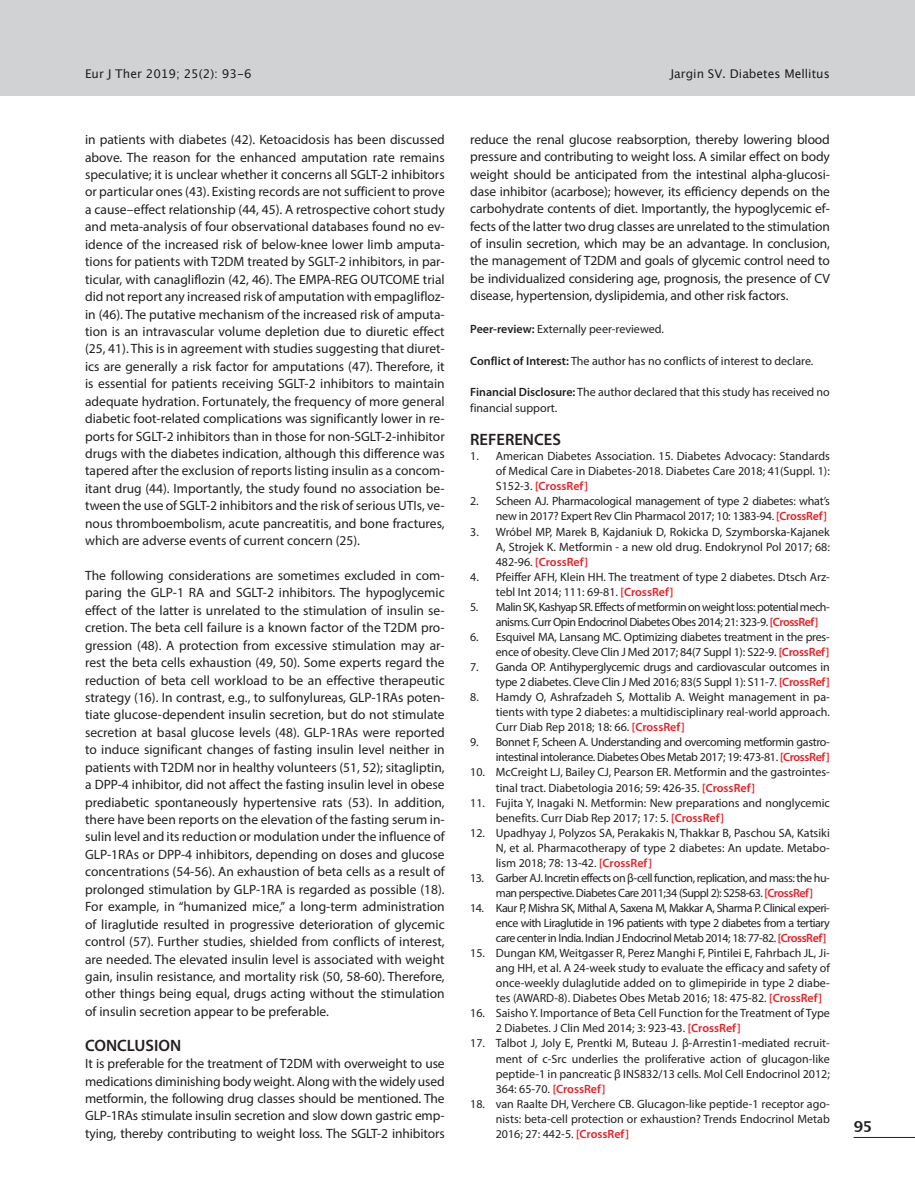
<style>
.page{position:relative;width:915px;height:1191px;background:#fff}
.page>*{position:absolute;margin:0;border:0;box-sizing:border-box;transform-origin:0 0}
.t1{font:600 16.5px "Myriad Pro";color:#231f20}
.t2{font:700 15px "Lucida Grande";color:#231f20}
.t3{font:13.5px/17.4px "Myriad Pro";letter-spacing:-.01em;color:#231f20;text-align:justify}
.t4{font:12px/15px "Myriad Pro";letter-spacing:-.005em;color:#231f20;text-align:justify}
.t5{font:12px/15px "Myriad Pro";letter-spacing:-.04em;color:#231f20}
.t6{font:12px/15px "Myriad Pro";letter-spacing:-.03em;color:#231f20;text-align:right}
.t7{font:12px "Lucida Grande";color:#231f20}
.s1{font-weight:600}
.s2{font-weight:600;color:#ee1d23}
</style>
<div class="page">
<div style="left:0;top:0;width:914px;height:95px;background:#d1d2d4"></div>
<hr style="left:853px;top:1137px;width:61px;height:1px;background:#231f20">
<p class="t7" style="left:85px;top:66px;width:168px">Eur J Ther 2019; 25(2): 93-6</p>
<p class="t7" style="left:670px;top:66px;width:161px">Jargin SV. Diabetes Mellitus</p>
<p class="t3" style="left:85px;top:131px;width:361px">in patients with diabetes (42). Ketoacidosis has been discussed above. The reason for the enhanced amputation rate remains speculative; it is unclear whether it concerns all SGLT-2 inhibitors or particular ones (43). Existing records are not sufficient to prove a cause–effect relationship (44, 45). A retrospective cohort study and meta-analysis of four observational databases found no ev&shy;idence of the increased risk of below-knee lower limb amputa&shy;tions for patients with T2DM treated by SGLT-2 inhibitors, in par&shy;ticular, with canagliflozin (42, 46). The EMPA-REG OUTCOME trial did not report any increased risk of amputation with empaglifloz&shy;in (46). The putative mechanism of the increased risk of amputa&shy;tion is an intravascular volume depletion due to diuretic effect (25, 41). This is in agreement with studies suggesting that diuret&shy;ics are generally a risk factor for amputations (47). Therefore, it is essential for patients receiving SGLT-2 inhibitors to maintain adequate hydration. Fortunately, the frequency of more general diabetic foot-related complications was significantly lower in re&shy;ports for SGLT-2 inhibitors than in those for non-SGLT-2-inhibitor drugs with the diabetes indication, although this difference was tapered after the exclusion of reports listing insulin as a concom&shy;itant drug (44). Importantly, the study found no association be&shy;tween the use of SGLT-2 inhibitors and the risk of serious UTIs, ve&shy;nous thromboembolism, acute pancreatitis, and bone fractures, which are adverse events of current concern (25).</p>
<p class="t3" style="left:85px;top:566px;width:361px">The following considerations are sometimes excluded in com&shy;paring the GLP-1 RA and SGLT-2 inhibitors. The hypoglycemic effect of the latter is unrelated to the stimulation of insulin se&shy;cretion. The beta cell failure is a known factor of the T2DM pro&shy;gression (48). A protection from excessive stimulation may ar&shy;rest the beta cells exhaustion (49, 50). Some experts regard the reduction of beta cell workload to be an effective therapeutic strategy (16). In contrast, e.g., to sulfonylureas, GLP-1RAs poten&shy;tiate glucose-dependent insulin secretion, but do not stimulate secretion at basal glucose levels (48). GLP-1RAs were reported to induce significant changes of fasting insulin level neither in patients with T2DM nor in healthy volunteers (51, 52); sitagliptin, a DPP-4 inhibitor, did not affect the fasting insulin level in obese prediabetic spontaneously hypertensive rats (53). In addition, there have been reports on the elevation of the fasting serum in&shy;sulin level and its reduction or modulation under the influence of GLP-1RAs or DPP-4 inhibitors, depending on doses and glucose concentrations (54-56). An exhaustion of beta cells as a result of prolonged stimulation by GLP-1RA is regarded as possible (18).<br>For example, in “humanized mice,” a long-term administration of liraglutide resulted in progressive deterioration of glycemic control (57). Further studies, shielded from conflicts of interest, are needed. The elevated insulin level is associated with weight gain, insulin resistance, and mortality risk (50, 58-60). Therefore, other things being equal, drugs acting without the stimulation of insulin secretion appear to be preferable.</p>
<p class="t1" style="left:85px;top:1034px;width:98px">CONCLUSION</p>
<p class="t3" style="left:85px;top:1054px;width:361px">It is preferable for the treatment of T2DM with overweight to use medications diminishing body weight. Along with the widely used metformin, the following drug classes should be mentioned. The GLP-1RAs stimulate insulin secretion and slow down gastric emp&shy;tying, thereby contributing to weight loss. The SGLT-2 inhibitors</p>
<p class="t3" style="left:470px;top:131px;width:361px">reduce the renal glucose reabsorption, thereby lowering blood pressure and contributing to weight loss. A similar effect on body weight should be anticipated from the intestinal alpha-glucosi&shy;dase inhibitor (acarbose); however, its efficiency depends on the carbohydrate contents of diet. Importantly, the hypoglycemic ef&shy;fects of the latter two drug classes are unrelated to the stimulation of insulin secretion, which may be an advantage. In conclusion, the management of T2DM and goals of glycemic control need to be individualized considering age, prognosis, the presence of CV disease, hypertension, dyslipidemia, and other risk factors.</p>
<p class="t4" style="left:470px;top:321px;width:195px"><span class="s1">Peer-review:</span> Externally peer-reviewed.</p>
<p class="t4" style="left:470px;top:353px;width:344px"><span class="s1">Conflict of Interest:</span> The author has no conflicts of interest to declare.</p>
<p class="t4" style="left:470px;top:384px;width:361px;line-height:15.8px"><span class="s1">Financial Disclosure:</span> The author declared that this study has received no financial support.</p>
<p class="t1" style="left:470px;top:429px;width:92px">REFERENCES</p>
<p class="t4" style="left:495px;top:448px;width:335px;text-indent:-26px">1. American Diabetes Association. 15. Diabetes Advocacy: Standards of Medical Care in Diabetes-2018. Diabetes Care 2018; 41(Suppl. 1):<br>S152-3. <span class="s2">[CrossRef]</span></p>
<p class="t4" style="left:470px;top:494px;width:361px;text-align:right">2. Scheen AJ. Pharmacological management of type 2 diabetes: what’s new in 2017? Expert Rev Clin Pharmacol 2017; 10: 1383-94. <span class="s2">[CrossRef]</span></p>
<p class="t4" style="left:495px;top:524px;width:335px;text-indent:-26px">3. Wróbel MP, Marek B, Kajdaniuk D, Rokicka D, Szymborska-Kajanek A, Strojek K. Metformin - a new old drug. Endokrynol Pol 2017; 68:<br>482-96. <span class="s2">[CrossRef]</span></p>
<p class="t4" style="left:495px;top:569px;width:335px;text-indent:-26px">4. Pfeiffer AFH, Klein HH. The treatment of type 2 diabetes. Dtsch Arz&shy;tebl Int 2014; 111: 69-81. <span class="s2">[CrossRef]</span></p>
<p class="t5" style="left:495px;top:599px;width:335px;text-indent:-26px">5. Malin SK, Kashyap SR. Effects of metformin on weight loss: potential mech&shy;anisms. Curr Opin Endocrinol Diabetes Obes 2014; 21: 323-9. <span class="s2">[CrossRef]</span></p>
<p class="t4" style="left:470px;top:629px;width:361px;text-align:right">6. Esquivel MA, Lansang MC. Optimizing diabetes treatment in the pres&shy;ence of obesity. Cleve Clin J Med 2017; 84(7 Suppl 1): S22-9. <span class="s2">[CrossRef]</span></p>
<p class="t4" style="left:470px;top:659px;width:361px;text-align:right">7. Ganda OP. Antihyperglycemic drugs and cardiovascular outcomes in type 2 diabetes. Cleve Clin J Med 2016; 83(5 Suppl 1): S11-7. <span class="s2">[CrossRef]</span></p>
<p class="t4" style="left:495px;top:689px;width:335px;text-indent:-26px">8. Hamdy O, Ashrafzadeh S, Mottalib A. Weight management in pa&shy;tients with type 2 diabetes: a multidisciplinary real-world approach.<br>Curr Diab Rep 2018; 18: 66. <span class="s2">[CrossRef]</span></p>
<p class="t6" style="left:470px;top:734px;width:361px">9. Bonnet F, Scheen A. Understanding and overcoming metformin gastro&shy;intestinal intolerance. Diabetes Obes Metab 2017; 19: 473-81. <span class="s2">[CrossRef]</span></p>
<p class="t4" style="left:495px;top:764px;width:335px;text-indent:-26px">10. McCreight LJ, Bailey CJ, Pearson ER. Metformin and the gastrointes&shy;tinal tract. Diabetologia 2016; 59: 426-35. <span class="s2">[CrossRef]</span></p>
<p class="t4" style="left:495px;top:795px;width:335px;text-indent:-26px">11. Fujita Y, Inagaki N. Metformin: New preparations and nonglycemic benefits. Curr Diab Rep 2017; 17: 5. <span class="s2">[CrossRef]</span></p>
<p class="t4" style="left:495px;top:825px;width:335px;text-indent:-26px">12. Upadhyay J, Polyzos SA, Perakakis N, Thakkar B, Paschou SA, Katsiki N, et al. Pharmacotherapy of type 2 diabetes: An update. Metabo&shy;lism 2018; 78: 13-42. <span class="s2">[CrossRef]</span></p>
<p class="t5" style="left:495px;top:870px;width:335px;text-indent:-26px">13. Garber AJ. Incretin effects on β-cell function, replication, and mass: the hu&shy;man perspective. Diabetes Care 2011;34 (Suppl 2): S258-63. <span class="s2">[CrossRef]</span></p>
<p class="t4" style="left:495px;top:900px;width:335px;text-indent:-26px">14. Kaur P, Mishra SK, Mithal A, Saxena M, Makkar A, Sharma P. Clinical experi&shy;ence with Liraglutide in 196 patients with type 2 diabetes from a tertiary care center in India. Indian J Endocrinol Metab 2014; 18: 77-82. <span class="s2">[CrossRef]</span></p>
<p class="t4" style="left:495px;top:945px;width:335px;text-indent:-26px">15. Dungan KM, Weitgasser R, Perez Manghi F, Pintilei E, Fahrbach JL, Ji&shy;ang HH, et al. A 24-week study to evaluate the efficacy and safety of once-weekly dulaglutide added on to glimepiride in type 2 diabe&shy;tes (AWARD-8). Diabetes Obes Metab 2016; 18: 475-82. <span class="s2">[CrossRef]</span></p>
<p class="t4" style="left:495px;top:1005px;width:335px;text-indent:-26px">16. Saisho Y. Importance of Beta Cell Function for the Treatment of Type<br>2 Diabetes. J Clin Med 2014; 3: 923-43. <span class="s2">[CrossRef]</span></p>
<p class="t4" style="left:495px;top:1035px;width:335px;text-indent:-26px">17. Talbot J, Joly E, Prentki M, Buteau J. β-Arrestin1-mediated recruit&shy;ment of c-Src underlies the proliferative action of glucagon-like peptide-1 in pancreatic β INS832/13 cells. Mol Cell Endocrinol 2012; 364: 65-70. <span class="s2">[CrossRef]</span></p>
<p class="t4" style="left:495px;top:1096px;width:335px;text-indent:-26px">18. van Raalte DH, Verchere CB. Glucagon-like peptide-1 receptor ago&shy;nists: beta-cell protection or exhaustion? Trends Endocrinol Metab 2016; 27: 442-5. <span class="s2">[CrossRef]</span></p>
<p class="t2" style="left:853px;top:1114px;width:20px">95</p>
</div>
